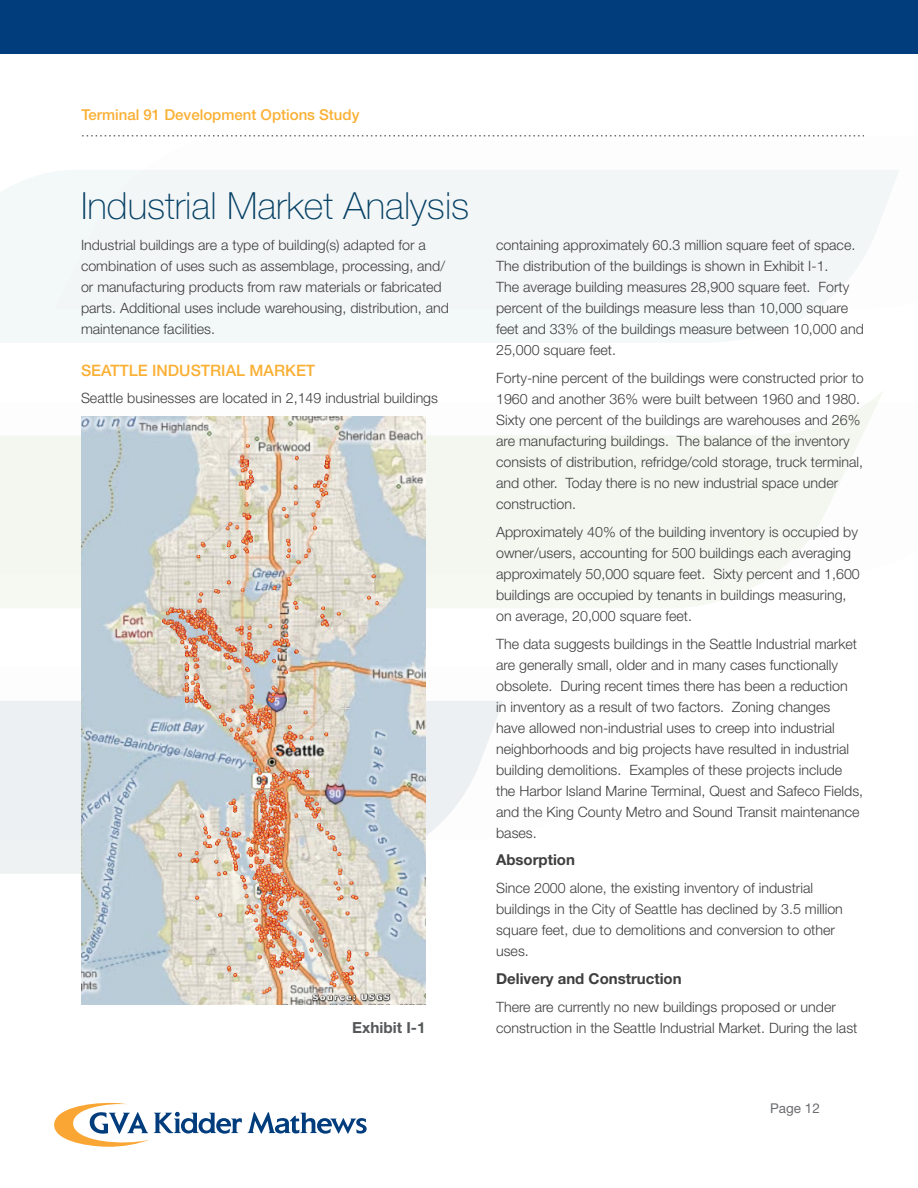
<style>
.page{position:relative;width:918px;height:1188px;background:#fff}
.page>*{position:absolute;margin:0;border:0;box-sizing:border-box;transform-origin:0 0}
.Level_1_Header{font:100 37.5px "Helvetica Neue";color:#054064}
.Level_2_Header{font:500 15.75px "Helvetica Neue";color:#fbb034}
.t1{font:700 15.3px "Helvetica Neue";color:#57585a}
.t2{font:500 15px "Helvetica Neue";color:#fbb034}
.Body_text{font:700 15px "Helvetica Neue";color:#3e3e3f}
.Body_text-2{font:300 14.25px/21px "Helvetica Neue";color:#3e3e3f}
.t3{font:13.5px "Helvetica Neue";color:#6c6d70}
</style>
<div class="page">
<div style="left:0;top:0;width:918px;height:54px;background:#013d7d"></div>
<svg style="left:54px;top:1102px;width:188px;height:45px"></svg>
<svg style="left:248px;top:1112px;width:119px;height:22px"></svg>
<svg style="left:82px;top:135px;width:782px;height:1px"></svg>
<div style="left:0;top:170px;width:899px;height:172px;background:#f2f6f7"></div>
<svg style="left:0;top:391px;width:883px;height:217px;fill:#f4f7f0"></svg>
<svg style="left:0;top:701px;width:503px;height:173px;fill:#ecf0f2"></svg>
<img style="left:81px;top:417px;width:345px;height:588px">
<p class="t2" style="left:81px;top:105px;width:280px">Terminal 91 Development Options Study</p>
<p class="Level_1_Header" style="left:81px;top:184px;width:390px">Industrial Market Analysis</p>
<p class="Body_text-2" style="left:81px;top:235px;width:369px">Industrial buildings are a type of building(s) adapted for a combination of uses such as assemblage, processing, and/ or manufacturing products from raw materials or fabricated parts. Additional uses include warehousing, distribution, and maintenance facilities.</p>
<p class="Level_2_Header" style="left:81px;top:361px;width:236px">SEATTLE INDUSTRIAL MARKET</p>
<p class="Body_text-2" style="left:81px;top:388px;width:359px">Seattle businesses are located in 2,149 industrial buildings</p>
<p class="t1" style="left:352px;top:1018px;width:75px">Exhibit I-1</p>
<p class="Body_text-2" style="left:496px;top:235px;width:369px">containing approximately 60.3 million square feet of space.<br>The distribution of the buildings is shown in Exhibit I-1.<br>The average building measures 28,900 square feet. Forty percent of the buildings measure less than 10,000 square feet and 33% of the buildings measure between 10,000 and 25,000 square feet.</p>
<p class="Body_text-2" style="left:496px;top:367px;width:369px">Forty-nine percent of the buildings were constructed prior to 1960 and another 36% were built between 1960 and 1980.<br>Sixty one percent of the buildings are warehouses and 26% are manufacturing buildings. The balance of the inventory consists of distribution, refridge/cold storage, truck terminal, and other. Today there is no new industrial space under construction.</p>
<p class="Body_text-2" style="left:496px;top:521px;width:365px">Approximately 40% of the building inventory is occupied by owner/users, accounting for 500 buildings each averaging approximately 50,000 square feet. Sixty percent and 1,600 buildings are occupied by tenants in buildings measuring, on average, 20,000 square feet.</p>
<p class="Body_text-2" style="left:496px;top:633px;width:369px">The data suggests buildings in the Seattle Industrial market are generally small, older and in many cases functionally obsolete. During recent times there has been a reduction<br>in inventory as a result of two factors. Zoning changes<br>have allowed non-industrial uses to creep into industrial neighborhoods and big projects have resulted in industrial building demolitions. Examples of these projects include the Harbor Island Marine Terminal, Quest and Safeco Fields, and the King County Metro and Sound Transit maintenance bases.</p>
<p class="Body_text" style="left:496px;top:851px;width:80px">Absorption</p>
<p class="Body_text-2" style="left:496px;top:877px;width:348px">Since 2000 alone, the existing inventory of industrial buildings in the City of Seattle has declined by 3.5 million square feet, due to demolitions and conversion to other uses.</p>
<p class="Body_text" style="left:496px;top:969px;width:187px">Delivery and Construction</p>
<p class="Body_text-2" style="left:496px;top:996px;width:363px">There are currently no new buildings proposed or under construction in the Seattle Industrial Market. During the last</p>
<p class="t3" style="left:770px;top:1100px;width:51px">Page 12</p>
</div>
